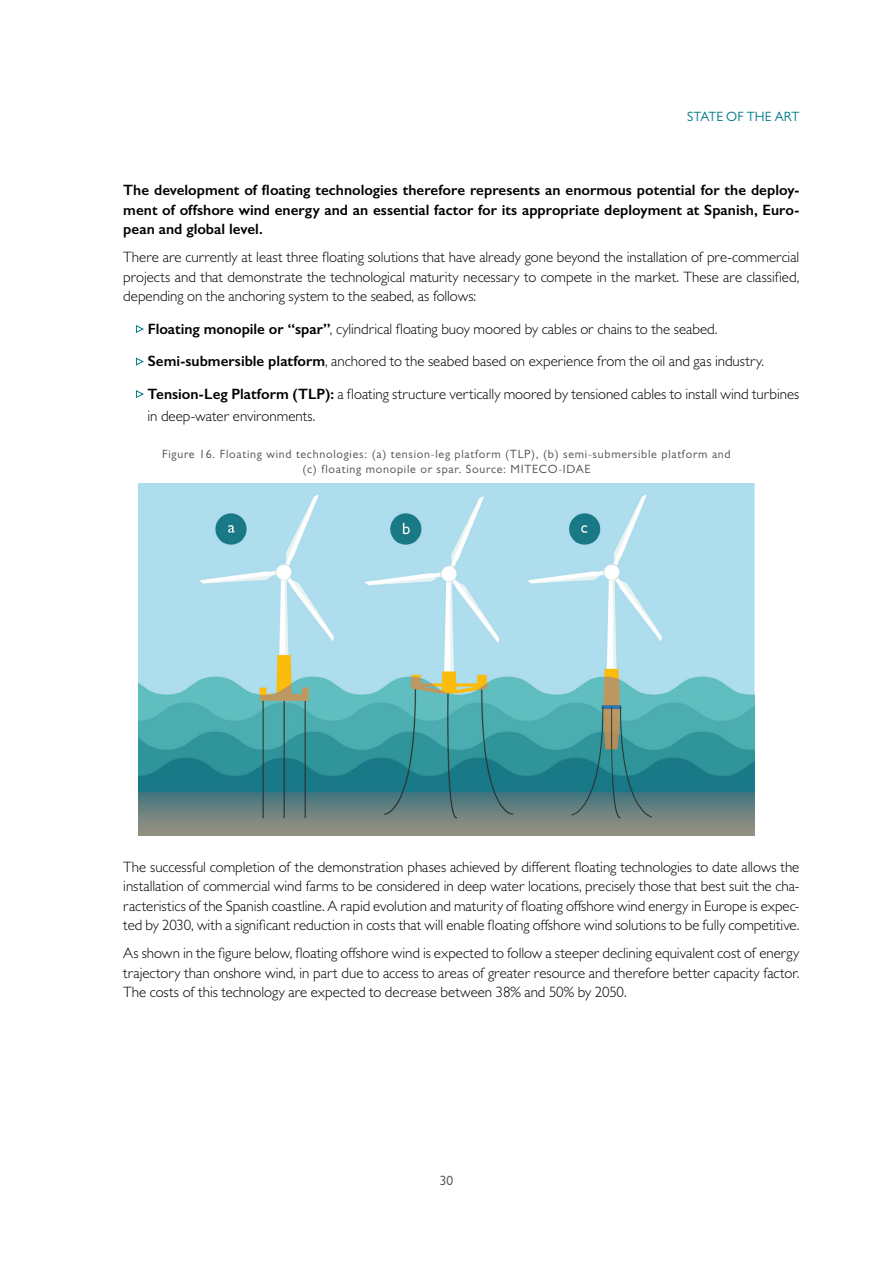
<style>
.page{position:relative;width:893px;height:1263px;background:#fff}
.page>*{position:absolute;margin:0;border:0;box-sizing:border-box;transform-origin:0 0}
._3_1_CUERPO__esp__7m{font:300 15px/19.5px "Gill Sans";letter-spacing:-.005em;color:#000;text-align:justify}
._5__LISTA_NVL_2__Viñ{font:300 15px/22.5px "Gill Sans";color:#000}
.t1{font:600 15px/19.5px "Gill Sans";color:#000;text-align:justify}
.t2{font:13.5px "Gill Sans";color:#007a89}
.t3{font:13.5px "Gill Sans";color:#494646}
.t4{font:12px/14.4px "Gill Sans";letter-spacing:.06em;color:#4b4b4d;text-align:center}
.s1{font-weight:600}
</style>
<div class="page">
<svg style="left:135px;top:325px;width:9px;height:8px"></svg>
<svg style="left:135px;top:357px;width:9px;height:9px"></svg>
<svg style="left:135px;top:390px;width:9px;height:8px"></svg>
<img style="left:138px;top:484px;width:617px;height:351px">
<p class="t2" style="left:687px;top:108px;width:114px">STATE OF THE ART</p>
<p class="t1" style="left:123px;top:180px;width:678px">The development of floating technologies therefore represents an enormous potential for the deploy&shy;ment of offshore wind energy and an essential factor for its appropriate deployment at Spanish, Euro&shy;pean and global level.</p>
<p class="_3_1_CUERPO__esp__7m" style="left:123px;top:247px;width:677px">There are currently at least three floating solutions that have already gone beyond the installation of pre-commercial projects and that demonstrate the technological maturity necessary to compete in the market. These are classified, depending on the anchoring system to the seabed, as follows:</p>
<p class="_5__LISTA_NVL_2__Viñ" style="left:148px;top:317px;width:571px"><span class="s1">Floating monopile or “spar”</span>, cylindrical floating buoy moored by cables or chains to the seabed.</p>
<p class="_5__LISTA_NVL_2__Viñ" style="left:148px;top:350px;width:618px"><span class="s1">Semi-submersible platform</span>, anchored to the seabed based on experience from the oil and gas industry.</p>
<p class="_5__LISTA_NVL_2__Viñ" style="left:148px;top:382px;width:653px"><span class="s1">Tension-Leg Platform (TLP):</span> a floating structure vertically moored by tensioned cables to install wind turbines in deep-water environments.</p>
<p class="t4" style="left:162px;top:447px;width:570px">Figure 16. Floating wind technologies: (a) tension-leg platform (TLP), (b) semi-submersible platform and (c) floating monopile or spar. Source: MITECO-IDAE</p>
<p class="_3_1_CUERPO__esp__7m" style="left:123px;top:857px;width:678px">The successful completion of the demonstration phases achieved by different floating technologies to date allows the installation of commercial wind farms to be considered in deep water locations, precisely those that best suit the cha&shy;racteristics of the Spanish coastline. A rapid evolution and maturity of floating offshore wind energy in Europe is expec&shy;ted by 2030, with a significant reduction in costs that will enable floating offshore wind solutions to be fully competitive.</p>
<p class="_3_1_CUERPO__esp__7m" style="left:123px;top:943px;width:678px">As shown in the figure below, floating offshore wind is expected to follow a steeper declining equivalent cost of energy trajectory than onshore wind, in part due to access to areas of greater resource and therefore better capacity factor.<br>The costs of this technology are expected to decrease between 38% and 50% by 2050.</p>
<p class="t3" style="left:440px;top:1172px;width:15px">30</p>
</div>
